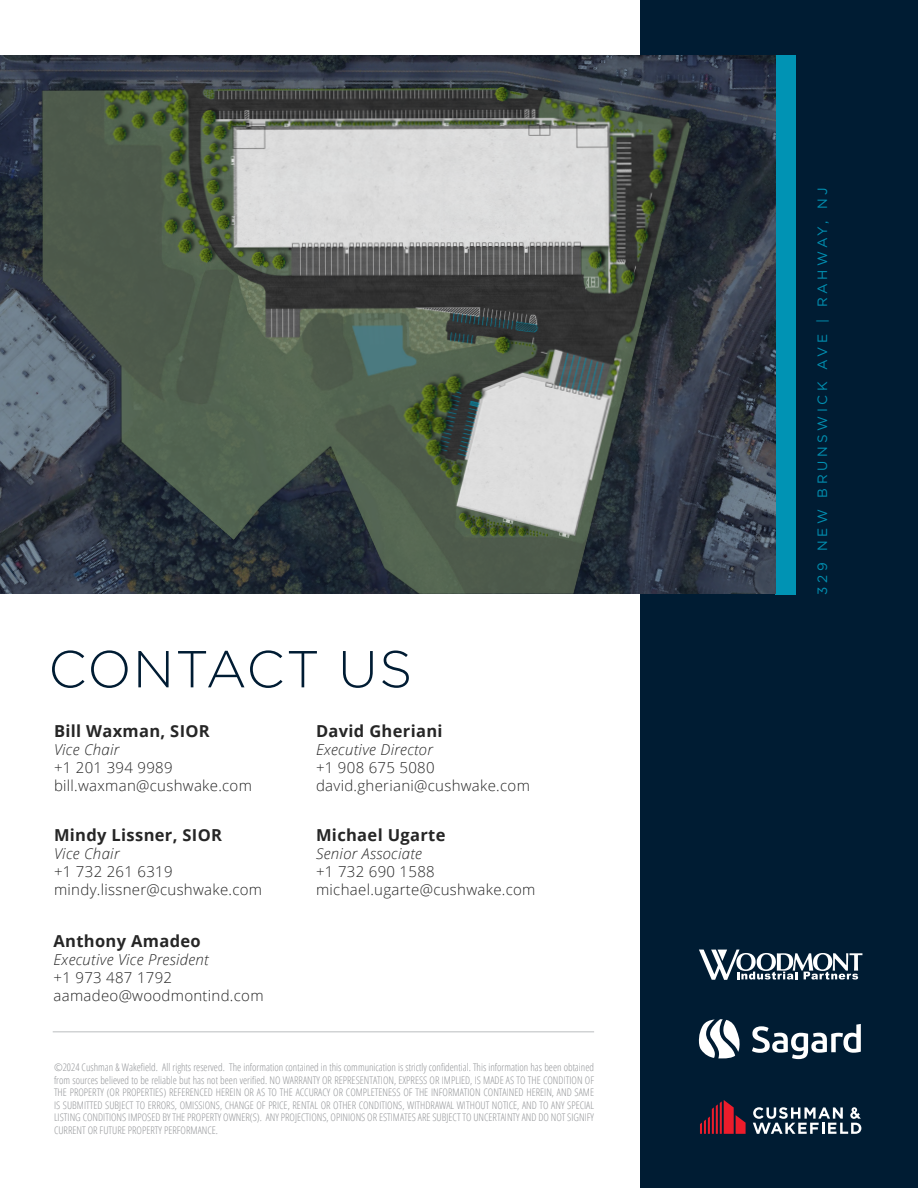
<style>
.page{position:relative;width:918px;height:1188px;background:#fff}
.page>*{position:absolute;margin:0;border:0;box-sizing:border-box;transform-origin:0 0}
.t1{font:300 51.9px "Gotham";letter-spacing:.03em;color:#001c33}
.t2{font:700 16.5px "Open Sans";letter-spacing:.02em;color:#262626}
.t3{font:300 15px/18px "Open Sans";letter-spacing:.02em;color:#262626}
.t4{font:italic 300 15px "Open Sans";letter-spacing:.02em;color:#262626}
.t5{font:13.5px "Gotham";letter-spacing:.27em;color:#0091b3}
.t6{font:300 condensed 10.5px/12.6px "Open Sans";color:#939598;text-align:justify}
</style>
<div class="page">
<div style="left:640px;top:0;width:278px;height:1188px;background:#001c33"></div>
<svg style="left:700px;top:1100px;width:46px;height:34px"></svg>
<svg style="left:753px;top:1107px;width:108px;height:27px"></svg>
<hr style="left:53px;top:1031px;width:541px;height:2px;background:#d1d3d4">
<div style="left:776px;top:55px;width:20px;height:540px;background:#0093b4"></div>
<svg style="left:0;top:55px;width:776px;height:539px;background:#363e4a"></svg>
<img style="left:42px;top:78px;width:651px;height:516px">
<svg style="left:699px;top:950px;width:163px;height:30px"></svg>
<svg style="left:752px;top:1024px;width:109px;height:35px"></svg>
<svg style="left:699px;top:1019px;width:41px;height:39px"></svg>
<h1 class="t1" style="left:48px;top:636px;width:366px">CONTACT US</h1>
<h2 class="t2" style="left:54px;top:720px;width:157px">Bill Waxman, SIOR</h2>
<h3 class="t4" style="left:54px;top:740px;width:67px">Vice Chair</h3>
<h3 class="t3" style="left:54px;top:759px;width:200px">+1 201 394 9989 bill.waxman@cushwake.com</h3>
<h2 class="t2" style="left:54px;top:824px;width:169px">Mindy Lissner, SIOR</h2>
<h3 class="t4" style="left:54px;top:844px;width:67px">Vice Chair</h3>
<h3 class="t3" style="left:54px;top:863px;width:210px">+1 732 261 6319 mindy.lissner@cushwake.com</h3>
<h2 class="t2" style="left:54px;top:930px;width:149px">Anthony Amadeo</h2>
<h3 class="t4" style="left:54px;top:949px;width:157px">Executive Vice President</h3>
<h3 class="t3" style="left:54px;top:968px;width:212px">+1 973 487 1792 aamadeo@woodmontind.com</h3>
<h2 class="t2" style="left:316px;top:720px;width:128px">David Gheriani</h2>
<h3 class="t4" style="left:316px;top:740px;width:118px">Executive Director</h3>
<h3 class="t3" style="left:316px;top:759px;width:215px">+1 908 675 5080 david.gheriani@cushwake.com</h3>
<h2 class="t2" style="left:316px;top:824px;width:131px">Michael Ugarte</h2>
<h3 class="t4" style="left:316px;top:844px;width:107px">Senior Associate</h3>
<h3 class="t3" style="left:316px;top:863px;width:221px">+1 732 690 1588 michael.ugarte@cushwake.com</h3>
<p class="t6" style="left:54px;top:1061px;width:542px">©2024 Cushman &amp; Wakefield. All rights reserved. The information contained in this communication is strictly confidential. This information has been obtained from sources believed to be reliable but has not been verified. NO WARRANTY OR REPRESENTATION, EXPRESS OR IMPLIED, IS MADE AS TO THE CONDITION OF THE PROPERTY (OR PROPERTIES) REFERENCED HEREIN OR AS TO THE ACCURACY OR COMPLETENESS OF THE INFORMATION CONTAINED HEREIN, AND SAME IS SUBMITTED SUBJECT TO ERRORS, OMISSIONS, CHANGE OF PRICE, RENTAL OR OTHER CONDITIONS, WITHDRAWAL WITHOUT NOTICE, AND TO ANY SPECIAL LISTING CONDITIONS IMPOSED BY THE PROPERTY OWNER(S). ANY PROJECTIONS, OPINIONS OR ESTIMATES ARE SUBJECT TO UNCERTAINTY AND DO NOT SIGNIFY CURRENT OR FUTURE PROPERTY PERFORMANCE.</p>
<p class="t5" style="left:814px;top:595px;width:409px;rotate:-90deg">329 NEW BRUNSWICK AVE | RAHWAY, NJ</p>
</div>
